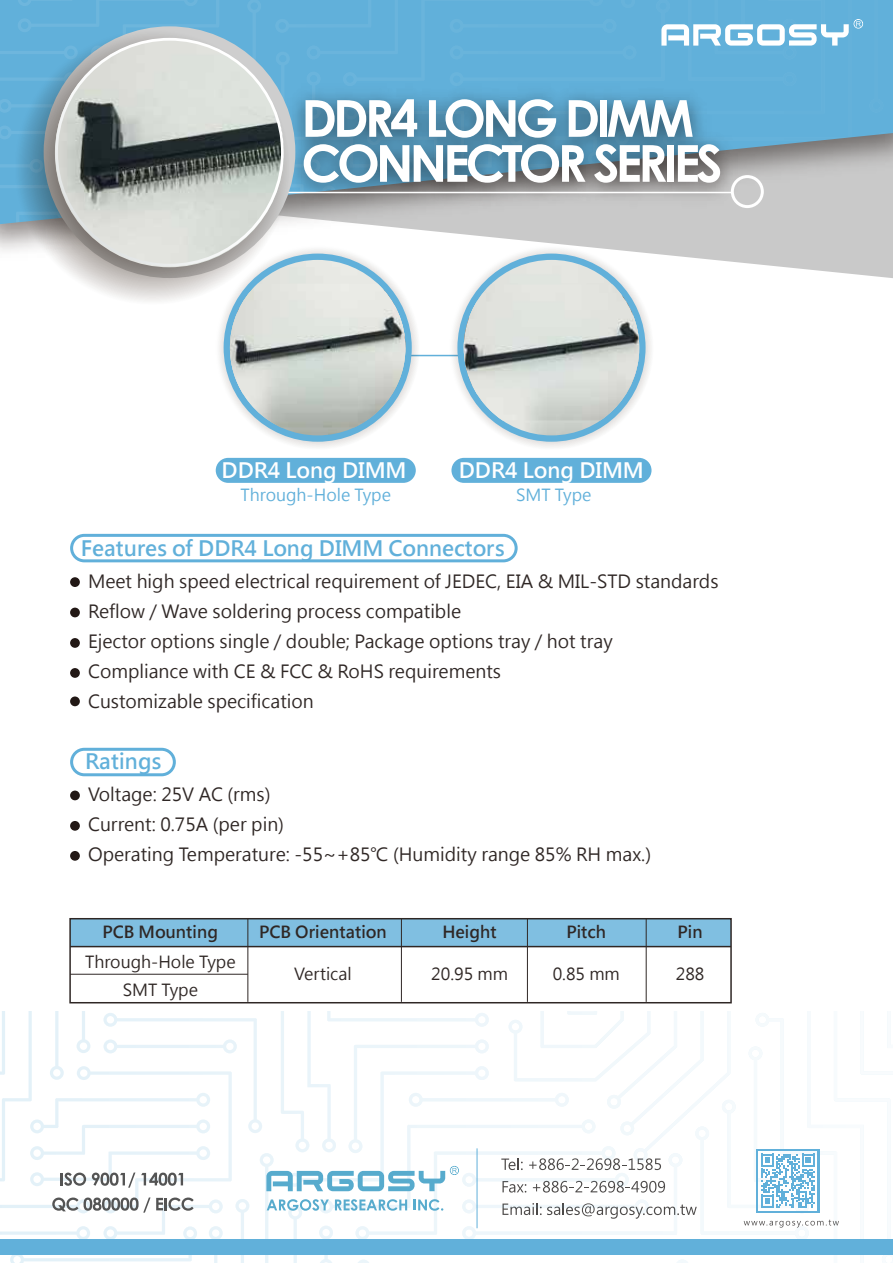
<style>
.page{position:relative;width:893px;height:1263px;background:#fff}
.page>*{position:absolute;margin:0;border:0;box-sizing:border-box;transform-origin:0 0}
.t1{font:700 51px/45px "Century Gothic";letter-spacing:-.08em;color:#fff}
.t2{font:700 21px "Microsoft Jheng Hei";color:#61b0da}
.t3{font:700 21px "Microsoft Jheng Hei";color:#fff}
.t4{font:18px/30px "Microsoft Jheng Hei";color:#2f2725}
.t5{font:16.5px/27.8px "Microsoft Jheng Hei";color:#2f2725;text-align:center}
.t6{font:700 16.5px "Microsoft Jheng Hei";color:#2f2725}
.t7{font:16.5px "Microsoft Jheng Hei";color:#61b0da}
</style>
<div class="page">
<svg style="left:0;top:0;width:893px;height:224px;background:#72b2d4"></svg>
<svg style="left:0;top:52px;width:416px;height:172px;background:#62b0da"></svg>
<div style="left:70px;top:577px;width:10px;height:10px;background:#221815;border-radius:50%"></div>
<div style="left:70px;top:608px;width:10px;height:9px;background:#221815;border-radius:50%"></div>
<div style="left:70px;top:668px;width:10px;height:10px;background:#221815;border-radius:50%"></div>
<div style="left:70px;top:638px;width:10px;height:10px;background:#221815;border-radius:50%"></div>
<div style="left:70px;top:696px;width:10px;height:10px;background:#221815;border-radius:50%"></div>
<div style="left:70px;top:790px;width:10px;height:10px;background:#221815;border-radius:50%"></div>
<div style="left:70px;top:821px;width:10px;height:10px;background:#221815;border-radius:50%"></div>
<div style="left:70px;top:851px;width:10px;height:10px;background:#221815;border-radius:50%"></div>
<div style="left:70px;top:748px;width:106px;height:28px;border:3px solid #61b0da;border-radius:13px"></div>
<svg style="left:0;top:1012px;width:893px;height:251px"></svg>
<img style="left:284px;top:72px;width:462px;height:192px">
<hr style="left:280px;top:192px;width:452px;height:1px;background:#fff">
<hr style="left:272px;top:355px;width:348px;height:1px;background:#61b0da">
<div style="left:731px;top:175px;width:33px;height:33px;border:3px solid #fff;border-radius:50%"></div>
<div style="left:750px;top:321px;width:33px;height:33px;border:3px solid #fff;border-radius:50%"></div>
<svg style="left:15px;top:30px;width:274px;height:275px;background:#a1b7c2"></svg>
<svg style="left:216px;top:246px;width:204px;height:204px"></svg>
<div style="left:224px;top:254px;width:188px;height:188px;background:#61b0da;border-radius:50%"></div>
<svg style="left:450px;top:246px;width:203px;height:204px"></svg>
<div style="left:457px;top:254px;width:189px;height:188px;background:#61b0da;border-radius:50%"></div>
<svg style="left:661px;top:19px;width:202px;height:27px"></svg>
<div style="left:0;top:1239px;width:893px;height:15px;background:#61b0da"></div>
<svg style="left:61px;top:1172px;width:25px;height:14px"></svg>
<svg style="left:92px;top:1172px;width:43px;height:16px"></svg>
<svg style="left:141px;top:1172px;width:42px;height:14px"></svg>
<svg style="left:52px;top:1197px;width:142px;height:15px"></svg>
<img style="left:480px;top:420px;width:143px;height:15px">
<img style="left:464px;top:260px;width:175px;height:24px">
<img style="left:464px;top:284px;width:175px;height:136px">
<img style="left:230px;top:260px;width:175px;height:24px">
<img style="left:254px;top:427px;width:128px;height:8px">
<img style="left:230px;top:284px;width:175px;height:143px">
<svg style="left:55px;top:38px;width:229px;height:229px;background:#adb5b4"></svg>
<div style="left:216px;top:458px;width:200px;height:25px;background:#61b0da;border-radius:12px"></div>
<div style="left:451px;top:458px;width:200px;height:25px;background:#61b0da;border-radius:12px"></div>
<div style="left:70px;top:534px;width:448px;height:28px;border:3px solid #61b0da;border-radius:13px"></div>
<div style="left:70px;top:919px;width:661px;height:27px;background:#80bfe1"></div>
<hr style="left:70px;top:946px;width:661px;height:1px;background:#2f2725">
<hr style="left:70px;top:974px;width:178px;height:1px;background:#2f2725">
<hr style="left:247px;top:919px;width:1px;height:83px;background:#2f2725">
<hr style="left:401px;top:919px;width:1px;height:83px;background:#2f2725">
<hr style="left:527px;top:919px;width:1px;height:83px;background:#2f2725">
<hr style="left:646px;top:919px;width:1px;height:83px;background:#2f2725">
<div style="left:69px;top:918px;width:663px;height:85px;border:2px solid #2f2725"></div>
<h1 class="t1" style="left:301px;top:95px;width:423px">DDR4 LONG DIMM<br>CONNECTOR SERIES</h1>
<p class="t3" style="left:221px;top:457px;width:186px">DDR4 Long DIMM</p>
<p class="t7" style="left:240px;top:485px;width:152px">Through-Hole Type</p>
<p class="t3" style="left:459px;top:457px;width:186px">DDR4 Long DIMM</p>
<p class="t7" style="left:516px;top:485px;width:77px">SMT Type</p>
<p class="t2" style="left:81px;top:535px;width:425px">Features of DDR4 Long DIMM Connectors</p>
<p class="t4" style="left:88px;top:566px;width:632px">Meet high speed electrical requirement of JEDEC, EIA &amp; MIL-STD standards Reflow / Wave soldering process compatible<br>Ejector options single / double; Package options tray / hot tray<br>Compliance with CE &amp; FCC &amp; RoHS requirements<br>Customizable specification</p>
<p class="t2" style="left:85px;top:748px;width:78px">Ratings</p>
<p class="t4" style="left:88px;top:780px;width:565px">Voltage: 25V AC (rms)<br>Current: 0.75A (per pin)<br>Operating Temperature: -55~+85℃ (Humidity range 85% RH max.)</p>
<p class="t6" style="left:103px;top:922px;width:117px">PCB Mounting</p>
<p class="t5" style="left:85px;top:948px;width:152px">Through-Hole Type<br>SMT Type</p>
<p class="t6" style="left:442px;top:922px;width:56px">Height</p>
<p class="t6" style="left:566px;top:922px;width:41px">Pitch</p>
<p class="t6" style="left:677px;top:922px;width:27px">Pin</p>
<p class="t6" style="left:259px;top:922px;width:129px">PCB Orientation</p>
<p class="t5" style="left:294px;top:960px;width:59px">Vertical</p>
<p class="t5" style="left:431px;top:960px;width:78px">20.95 mm</p>
<p class="t5" style="left:553px;top:960px;width:69px">0.85 mm</p>
<p class="t5" style="left:676px;top:960px;width:30px">288</p>
</div>
